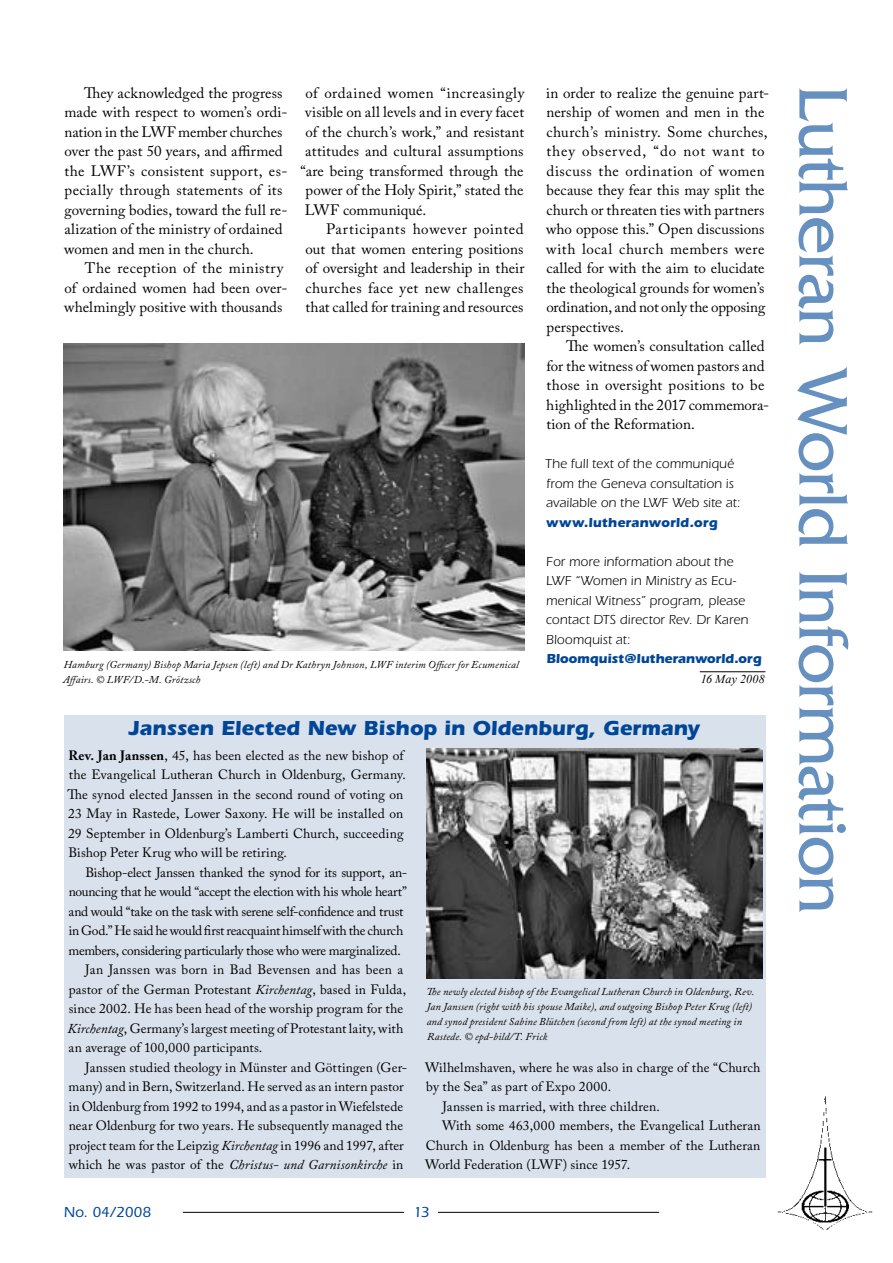
<style>
.page{position:relative;width:893px;height:1263px;background:#fff}
.page>*{position:absolute;margin:0;border:0;box-sizing:border-box;transform-origin:0 0}
.t1{font:72px "Friz Quadrata";letter-spacing:-.02em;color:#6690c0}
.t2{font:700 21px "Itc Eras";letter-spacing:-.005em;color:#004696}
.t3{font:15px/19.5px "Adobe Caslon Pro";letter-spacing:.01em;color:#000}
.t4{font:15px "Adobe Caslon Pro";letter-spacing:.035em;color:#000}
.t5{font:15px "Adobe Caslon Pro";letter-spacing:.03em;color:#000}
.t6{font:15px "Adobe Caslon Pro";letter-spacing:.045em;color:#000}
.t7{font:500 15px "Itc Eras";color:#004696}
.t8{font:13.5px/19.5px "Adobe Caslon Pro";letter-spacing:.005em;color:#000}
.t9{font:13.5px "Adobe Caslon Pro";letter-spacing:-.02em;color:#000}
.t10{font:13.5px/19.5px "Itc Eras";letter-spacing:.01em;color:#000}
.t11{font:italic 13.5px "Adobe Caslon Pro";letter-spacing:.01em;color:#000}
.t12{font:700 13.5px "Itc Eras";letter-spacing:-.01em;color:#004696}
.t13{font:13.5px "Adobe Caslon Pro";letter-spacing:.025em;color:#000}
.t14{font:700 13.5px "Itc Eras";letter-spacing:.01em;color:#004696}
.t15{font:italic 12px "Times New Roman";letter-spacing:.02em;color:#000}
.t16{font:italic 10.5px/15px "Adobe Caslon Pro";letter-spacing:.015em;color:#000}
.s1{font-weight:700}
.s2{font-style:italic}
.s3{font-style:normal}
</style>
<div class="page">
<hr style="left:183px;top:1212px;width:221px;height:1px;background:#000">
<hr style="left:438px;top:1212px;width:221px;height:1px;background:#000">
<img style="left:777px;top:1096px;width:96px;height:134px">
<hr style="left:700px;top:671px;width:65px;height:1px;background:#000">
<img style="left:64px;top:343px;width:461px;height:307px">
<div style="left:64px;top:716px;width:701px;height:462px;background:#d9e1ed"></div>
<img style="left:426px;top:748px;width:336px;height:231px">
<p class="t3" style="left:84px;top:83px;width:200px">They acknowledged the progress</p>
<h1 class="t1" style="left:863px;top:85px;width:830px;rotate:90deg">Lutheran World Information</h1>
<p class="t4" style="left:305px;top:84px;width:220px">of ordained women “increasingly</p>
<p class="t3" style="left:305px;top:102px;width:220px">visible on all levels and in every facet</p>
<p class="t3" style="left:305px;top:122px;width:220px">of the church’s work,” and resistant</p>
<p class="t3" style="left:305px;top:141px;width:220px">attitudes and cultural assumptions</p>
<p class="t3" style="left:300px;top:161px;width:225px">“are being transformed through the</p>
<p class="t3" style="left:306px;top:180px;width:219px">power of the Holy Spirit,” stated the</p>
<p class="t3" style="left:305px;top:200px;width:123px">LWF communiqué.</p>
<p class="t6" style="left:326px;top:220px;width:199px">Participants however pointed</p>
<p class="t3" style="left:305px;top:239px;width:220px">out that women entering positions</p>
<p class="t3" style="left:305px;top:258px;width:221px">of oversight and leadership in their</p>
<p class="t5" style="left:305px;top:279px;width:220px">churches face yet new challenges</p>
<p class="t3" style="left:305px;top:297px;width:220px">that called for training and resources</p>
<p class="t3" style="left:546px;top:83px;width:225px">in order to realize the genuine part&shy;nership of women and men in the church’s ministry. Some churches, they observed, “do not want to discuss the ordination of women because they fear this may split the church or threaten ties with partners who oppose this.” Open discussions with local church members were called for with the aim to elucidate the theological grounds for women’s ordination, and not only the opposing perspectives.</p>
<p class="t3" style="left:546px;top:336px;width:224px;text-indent:20px">The women’s consultation called for the witness of women pastors and those in oversight positions to be highlighted in the 2017 commemora&shy;tion of the Reformation.</p>
<p class="t10" style="left:545px;top:454px;width:196px">The full text of the communiqué from the Geneva consultation is available on the LWF Web site at:</p>
<p class="t14" style="left:546px;top:514px;width:173px">www.lutheranworld.org</p>
<p class="t10" style="left:546px;top:551px;width:204px">For more information about the<br>LWF “Women in Ministry as Ecu&shy;menical Witness” program, please contact DTS director Rev. Dr Karen<br>Bloomquist at:</p>
<p class="t12" style="left:546px;top:651px;width:217px">Bloomquist@lutheranworld.org</p>
<p class="t15" style="left:701px;top:670px;width:66px">16 May 2008</p>
<p class="t3" style="left:64px;top:102px;width:225px">made with respect to women’s ordi&shy;nation in the LWF member churches over the past 50 years, and affirmed the LWF’s consistent support, es&shy;pecially through statements of its governing bodies, toward the full re&shy;alization of the ministry of ordained women and men in the church.</p>
<p class="t3" style="left:64px;top:258px;width:225px;text-indent:20px">The reception of the ministry of ordained women had been over&shy;whelmingly positive with thousands</p>
<p class="t16" style="left:63px;top:657px;width:457px">Hamburg (Germany) Bishop Maria Jepsen (left) and Dr Kathryn Johnson, LWF interim Officer for Ecumenical<br>Affairs. © LWF/D.-M. Grötzsch</p>
<h2 class="t2" style="left:129px;top:716px;width:573px">Janssen Elected New Bishop in Oldenburg, Germany</h2>
<p class="t8" style="left:67px;top:745px;width:340px"><span class="s1">Rev. Jan Janssen</span>, 45, has been elected as the new bishop of the Evangelical Lutheran Church in Oldenburg, Germany.<br>The synod elected Janssen in the second round of voting on 23 May in Rastede, Lower Saxony. He will be installed on 29 September in Oldenburg’s Lamberti Church, succeeding Bishop Peter Krug who will be retiring.</p>
<p class="t8" style="left:85px;top:862px;width:323px">Bishop-elect Janssen thanked the synod for its support, an-</p>
<p class="t9" style="left:69px;top:884px;width:340px">nouncing that he would “accept the election with his whole heart”</p>
<p class="t9" style="left:69px;top:903px;width:336px">and would “take on the task with serene self-confidence and trust</p>
<p class="t9" style="left:69px;top:923px;width:336px">in God.” He said he would first reacquaint himself with the church</p>
<p class="t9" style="left:69px;top:942px;width:334px">members, considering particularly those who were marginalized.</p>
<p class="t8" style="left:85px;top:960px;width:319px">Jan Janssen was born in Bad Bevensen and has been a</p>
<p class="t8" style="left:69px;top:979px;width:339px">pastor of the German Protestant <span class="s2">Kirchentag</span>, based in Fulda,</p>
<p class="t8" style="left:69px;top:999px;width:336px">since 2002. He has been head of the worship program for the</p>
<p class="t8" style="left:68px;top:1018px;width:337px"><span class="s2">Kirchentag</span>, Germany’s largest meeting of Protestant laity, with</p>
<p class="t8" style="left:69px;top:1038px;width:195px">an average of 100,000 participants.</p>
<p class="t8" style="left:85px;top:1057px;width:324px">Janssen studied theology in Münster and Göttingen (Ger-</p>
<p class="t8" style="left:69px;top:1077px;width:337px">many) and in Bern, Switzerland. He served as an intern pastor</p>
<p class="t8" style="left:69px;top:1096px;width:336px">in Oldenburg from 1992 to 1994, and as a pastor in Wiefelstede</p>
<p class="t8" style="left:69px;top:1116px;width:336px">near Oldenburg for two years. He subsequently managed the</p>
<p class="t8" style="left:69px;top:1135px;width:337px">project team for the Leipzig <span class="s2">Kirchentag</span> in 1996 and 1997, after</p>
<p class="t11" style="left:69px;top:1157px;width:336px"><span class="s3">which he was pastor of the</span> Christus- und Garnisonkirche <span class="s3">in</span></p>
<p class="t16" style="left:427px;top:984px;width:329px">The newly elected bishop of the Evangelical Lutheran Church in Oldenburg, Rev.<br>Jan Janssen (right with his spouse Maike), and outgoing Bishop Peter Krug (left) and synod president Sabine Blütchen (second from left) at the synod meeting in Rastede. © epd-bild/T. Frick</p>
<p class="t8" style="left:425px;top:1057px;width:337px">Wilhelmshaven, where he was also in charge of the “Church</p>
<p class="t13" style="left:426px;top:1078px;width:186px">by the Sea” as part of Expo 2000.</p>
<p class="t8" style="left:442px;top:1096px;width:219px">Janssen is married, with three children.</p>
<p class="t8" style="left:442px;top:1116px;width:320px">With some 463,000 members, the Evangelical Lutheran</p>
<p class="t8" style="left:426px;top:1135px;width:336px">Church in Oldenburg has been a member of the Lutheran</p>
<p class="t8" style="left:425px;top:1155px;width:207px">World Federation (LWF) since 1957.</p>
<p class="t7" style="left:64px;top:1203px;width:89px">No. 04/2008</p>
<p class="t7" style="left:414px;top:1203px;width:16px">13</p>
</div>
